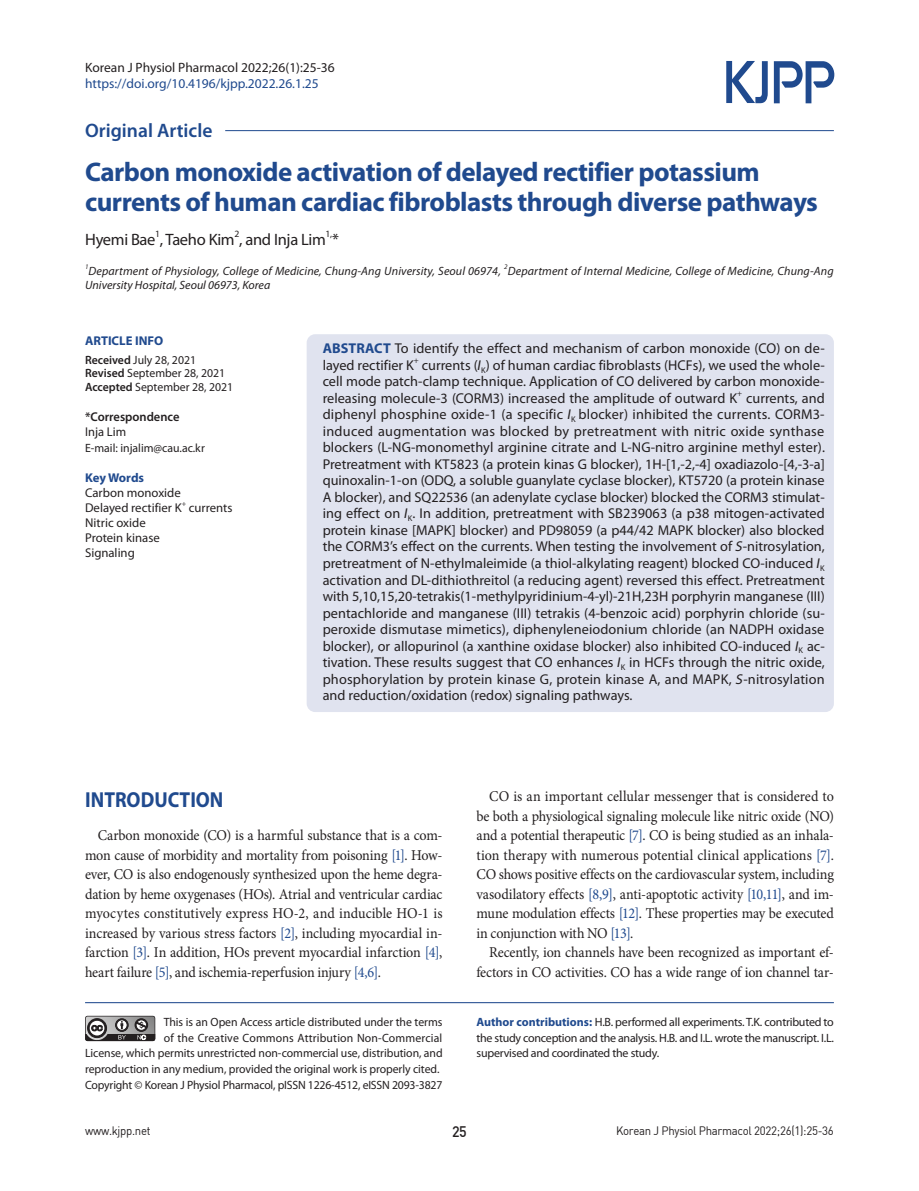
<style>
.page{position:relative;width:919px;height:1191px;background:#fff}
.page>*{position:absolute;margin:0;border:0;box-sizing:border-box;transform-origin:0 0}
.t1{font:700 27px/30px "Myriad Pro";letter-spacing:-.02em;color:#204a8e}
.t2{font:700 21.75px "Myriad Pro";color:#204a8e;scale:.9 1}
.t3{font:600 19.5px "Myriad Pro";color:#204a8e}
.t4{font:16.5px "Myriad Pro";letter-spacing:-.02em;color:#231f20}
.t5{font:15px/19.5px "Minion Pro";letter-spacing:-.015em;color:#231f20;text-align:justify;scale:.94 1}
.t6{font:15px "Dinmed";color:#231f20;scale:.95 1}
.t7{font:14.25px/16.5px "Myriad Pro";color:#231f20;text-align:justify}
.t8{font:13.5px "Myriad Pro";color:#204a8e}
.t9{font:13.5px "Myriad Pro";color:#231f20}
.t10{font:12.75px/15px "Myriad Pro";color:#231f20}
.t11{font:700 12.75px "Myriad Pro";color:#204a8e}
.t12{font:600 12.75px "Myriad Pro";color:#231f20}
.t13{font:12px/15.8px "Myriad Pro";letter-spacing:-.005em;color:#231f20;text-align:justify}
.t14{font:italic 12px "Myriad Pro";letter-spacing:.01em;color:#231f20}
.t15{font:12px "Dinreg";letter-spacing:-.025em;color:#231f20;scale:.95 1}
.t16{font:9.6px "Myriad Pro";color:#231f20}
.t17{font:8.25px "Myriad Pro";color:#231f20}
.t18{font:7.5px "Myriad Pro";color:#231f20}
.t19{font:italic 7.05px "Myriad Pro";color:#231f20}
.s1{font-weight:600}
.s2{font-weight:700;color:#204a8e}
.s3{font-style:italic}
.s4{color:#204a8e}
</style>
<div class="page">
<hr style="left:85px;top:1002px;width:748px;height:1px;background:#204a8e">
<svg style="left:85px;top:1015px;width:70px;height:26px"></svg>
<hr style="left:225px;top:130px;width:608px;height:1px;background:#204a8e">
<svg style="left:726px;top:61px;width:108px;height:42px"></svg>
<div style="left:306px;top:334px;width:527px;height:378px;background:#e0e3ef;border-radius:9px"></div>
<p class="t9" style="left:85px;top:59px;width:251px">Korean J Physiol Pharmacol 2022;26(1):25-36</p>
<p class="t8" style="left:85px;top:76px;width:235px">https://doi.org/10.4196/kjpp.2022.26.1.25</p>
<h3 class="t3" style="left:85px;top:118px;width:129px">Original Article</h3>
<h1 class="t1" style="left:85px;top:156px;width:734px">Carbon monoxide activation of delayed rectifier potassium currents of human cardiac fibroblasts through diverse pathways</h1>
<p class="t4" style="left:85px;top:229px;width:255px">Hyemi Bae , Taeho Kim , and Inja Lim *</p>
<p class="t16" style="left:155px;top:228px;width:6px">1</p>
<p class="t16" style="left:234px;top:228px;width:6px">2</p>
<p class="t16" style="left:325px;top:228px;width:8px">1,</p>
<p class="t19" style="left:85px;top:262px;width:5px">1</p>
<p class="t14" style="left:89px;top:263px;width:414px">Department of Physiology, College of Medicine, Chung-Ang University, Seoul 06974,</p>
<p class="t19" style="left:504px;top:262px;width:5px">2</p>
<p class="t14" style="left:507px;top:263px;width:327px">Department of Internal Medicine, College of Medicine, Chung-Ang</p>
<p class="t14" style="left:85px;top:278px;width:187px">University Hospital, Seoul 06973, Korea</p>
<p class="t11" style="left:85px;top:332px;width:80px">ARTICLE INFO</p>
<p class="t13" style="left:85px;top:353px;width:150px;line-height:13.5px;text-align:left"><span class="s1">Received</span> July 28, 2021<br><span class="s1">Revised</span> September 28, 2021<br><span class="s1">Accepted</span> September 28, 2021</p>
<p class="t12" style="left:85px;top:408px;width:96px">*Correspondence</p>
<p class="t10" style="left:85px;top:424px;width:42px">Inja Lim</p>
<p class="t13" style="left:85px;top:439px;width:121px">E-mail: injalim@cau.ac.kr</p>
<p class="t11" style="left:85px;top:469px;width:61px">Key Words</p>
<p class="t10" style="left:85px;top:485px;width:98px">Carbon monoxide<br>Delayed rectifier K</p>
<p class="t18" style="left:182px;top:499px;width:6px">+</p>
<p class="t10" style="left:189px;top:500px;width:45px">currents</p>
<p class="t10" style="left:85px;top:515px;width:76px">Nitric oxide<br>Protein kinase<br>Signaling</p>
<p class="t7" style="left:322px;top:340px;width:503px"><span class="s2">ABSTRACT</span> To identify the effect and mechanism of carbon monoxide (CO) on de&shy;layed rectifier K</p>
<p class="t17" style="left:414px;top:355px;width:6px">+</p>
<p class="t7" style="left:322px;top:357px;width:503px;text-indent:99px">currents (<span class="s3">I</span><sub>K</sub>) of human cardiac fibroblasts (HCFs), we used the whole&shy;cell mode patch-clamp technique. Application of CO delivered by carbon monoxide&shy;releasing molecule-3 (CORM3) increased the amplitude of outward K</p>
<p class="t17" style="left:737px;top:388px;width:6px">+</p>
<p class="t7" style="left:322px;top:390px;width:504px;text-indent:423px">currents, and diphenyl phosphine oxide-1 (a specific <span class="s3">I</span><sub>K</sub> blocker) inhibited the currents. CORM3- induced augmentation was blocked by pretreatment with nitric oxide synthase blockers (L-NG-monomethyl arginine citrate and L-NG-nitro arginine methyl ester).<br>Pretreatment with KT5823 (a protein kinas G blocker), 1H-[1,-2,-4] oxadiazolo-[4,-3-a] quinoxalin-1-on (ODQ, a soluble guanylate cyclase blocker), KT5720 (a protein kinase A blocker), and SQ22536 (an adenylate cyclase blocker) blocked the CORM3 stimulat&shy;ing effect on <span class="s3">I</span><sub>K</sub>. In addition, pretreatment with SB239063 (a p38 mitogen-activated protein kinase [MAPK] blocker) and PD98059 (a p44/42 MAPK blocker) also blocked the CORM3’s effect on the currents. When testing the involvement of <span class="s3">S</span>-nitrosylation, pretreatment of N-ethylmaleimide (a thiol-alkylating reagent) blocked CO-induced <span class="s3">I</span><sub>K </sub>activation and DL-dithiothreitol (a reducing agent) reversed this effect. Pretreatment with 5,10,15,20-tetrakis(1-methylpyridinium-4-yl)-21H,23H porphyrin manganese (III) pentachloride and manganese (III) tetrakis (4-benzoic acid) porphyrin chloride (su&shy;peroxide dismutase mimetics), diphenyleneiodonium chloride (an NADPH oxidase blocker), or allopurinol (a xanthine oxidase blocker) also inhibited CO-induced <span class="s3">I</span><sub>K</sub> ac&shy;tivation. These results suggest that CO enhances <span class="s3">I</span><sub>K</sub> in HCFs through the nitric oxide, phosphorylation by protein kinase G, protein kinase A, and MAPK, <span class="s3">S</span>-nitrosylation and reduction/oxidation (redox) signaling pathways.</p>
<h2 class="t2" style="left:85px;top:785px;width:155px">INTRODUCTION</h2>
<p class="t5" style="left:85px;top:825px;width:382px;text-indent:13px">Carbon monoxide (CO) is a harmful substance that is a com&shy;mon cause of morbidity and mortality from poisoning <span class="s4">[1]</span>. How&shy;ever, CO is also endogenously synthesized upon the heme degra&shy;dation by heme oxygenases (HOs). Atrial and ventricular cardiac myocytes constitutively express HO-2, and inducible HO-1 is increased by various stress factors <span class="s4">[2]</span>, including myocardial in&shy;farction <span class="s4">[3]</span>. In addition, HOs prevent myocardial infarction <span class="s4">[4]</span>, heart failure <span class="s4">[5]</span>, and ischemia-reperfusion injury <span class="s4">[4,6]</span>.</p>
<p class="t13" style="left:85px;top:1013px;width:359px;text-align:right">This is an Open Access article distributed under the terms<br>of the Creative Commons Attribution Non-Commercial<br>License, which permits unrestricted non-commercial use, distribution, and reproduction in any medium, provided the original work is properly cited.<br>Copyright © Korean J Physiol Pharmacol, pISSN 1226-4512, eISSN 2093-3827</p>
<p class="t5" style="left:476px;top:786px;width:382px;text-indent:13px">CO is an important cellular messenger that is considered to be both a physiological signaling molecule like nitric oxide (NO) and a potential therapeutic <span class="s4">[7]</span>. CO is being studied as an inhala&shy;tion therapy with numerous potential clinical applications <span class="s4">[7]</span>.<br>CO shows positive effects on the cardiovascular system, including vasodilatory effects <span class="s4">[8,9]</span>, anti-apoptotic activity <span class="s4">[10,11]</span>, and im&shy;mune modulation effects <span class="s4">[12]</span>. These properties may be executed in conjunction with NO <span class="s4">[13]</span>.</p>
<p class="t5" style="left:476px;top:942px;width:381px;text-align:right">Recently, ion channels have been recognized as important ef&shy;fectors in CO activities. CO has a wide range of ion channel tar-</p>
<p class="t13" style="left:476px;top:1013px;width:359px"><span class="s2">Author contributions:</span> H.B. performed all experiments. T.K. contributed to the study conception and the analysis. H.B. and I.L. wrote the manuscript. I.L. supervised and coordinated the study.</p>
<p class="t15" style="left:85px;top:1123px;width:70px">www.kjpp.net</p>
<p class="t6" style="left:452px;top:1122px;width:17px">25</p>
<p class="t15" style="left:616px;top:1123px;width:231px">Korean J Physiol Pharmacol 2022;26(1):25-36</p>
</div>
